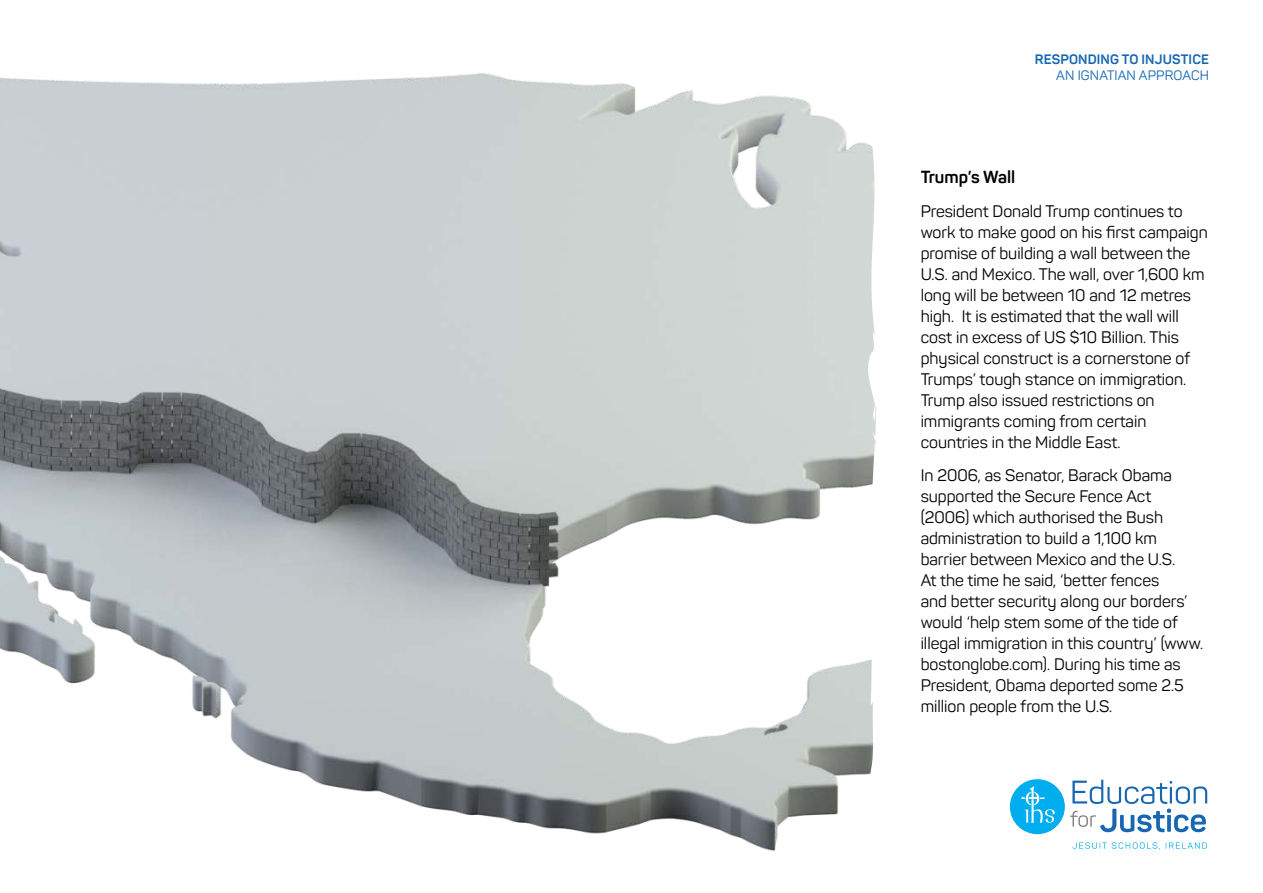
<style>
.page{position:relative;width:1263px;height:893px;background:#fff}
.page>*{position:absolute;margin:0;border:0;box-sizing:border-box;transform-origin:0 0}
.Heading{font:700 17.25px "Panton";color:#000}
.Body_Text{font:16.5px/21px "Panton";color:#000}
.t1{font:700 13.5px/16.5px "Panton";letter-spacing:.01em;color:#1768b4;text-align:right}
.s1{font-weight:400}
</style>
<div class="page">
<img style="left:0;top:72px;width:862px;height:779px">
<svg style="left:862px;top:142px;width:15px;height:633px"></svg>
<div style="left:1010px;top:779px;width:55px;height:55px;background:#00aeef;border-radius:50%"></div>
<svg style="left:1070px;top:780px;width:137px;height:52px"></svg>
<svg style="left:1072px;top:842px;width:88px;height:8px"></svg>
<svg style="left:1166px;top:842px;width:41px;height:7px"></svg>
<svg style="left:1021px;top:786px;width:34px;height:37px"></svg>
<p class="t1" style="left:1035px;top:51px;width:176px">RESPONDING TO INJUSTICE<br><span class="s1">AN IGNATIAN APPROACH</span></p>
<p class="Heading" style="left:921px;top:166px;width:96px">Trump’s Wall</p>
<p class="Body_Text" style="left:921px;top:200px;width:289px">President Donald Trump continues to work to make good on his first campaign promise of building a wall between the U.S. and Mexico. The wall, over 1,600 km long will be between 10 and 12 metres high. It is estimated that the wall will cost in excess of US $10 Billion. This physical construct is a cornerstone of Trumps’ tough stance on immigration.<br>Trump also issued restrictions on immigrants coming from certain countries in the Middle East.</p>
<p class="Body_Text" style="left:921px;top:465px;width:284px">In 2006, as Senator, Barack Obama supported the Secure Fence Act (2006) which authorised the Bush administration to build a 1,100 km barrier between Mexico and the U.S.<br>At the time he said, ‘better fences<br>and better security along our borders’ would ‘help stem some of the tide of illegal immigration in this country’ (www. bostonglobe.com). During his time as President, Obama deported some 2.5 million people from the U.S.</p>
</div>
